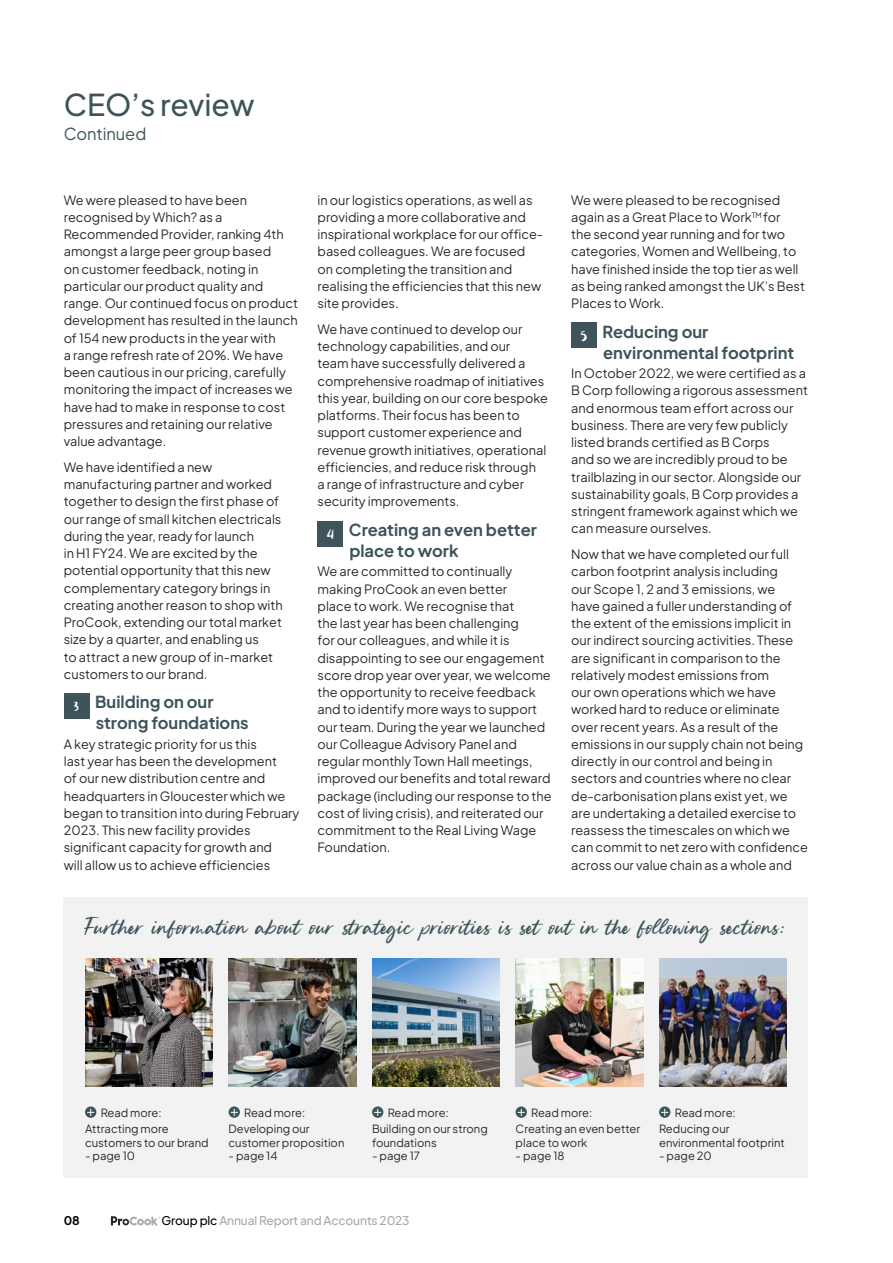
<style>
.page{position:relative;width:893px;height:1263px;background:#fff}
.page>*{position:absolute;margin:0;border:0;box-sizing:border-box;transform-origin:0 0}
.t1{font:500 30px "Plus Jakarta Sans";letter-spacing:-.005em;color:#3e545a}
.t2{font:25.5px "Silent Landfield";color:#3e545a}
.t3{font:700 16.5px/21px "Plus Jakarta Sans";color:#3e545a}
.t4{font:16.5px "Plus Jakarta Sans";letter-spacing:-.005em;color:#3e545a}
.t5{font:12.75px/17.2px "Plus Jakarta Sans";color:#282829}
.t6{font:500 12px "Plus Jakarta Sans";letter-spacing:-.01em;color:#a8a8a7}
.t7{font:700 12px "Plus Jakarta Sans";color:#000}
.t8{font:11.25px/16.5px "Plus Jakarta Sans";color:#282829}
.s1{font-family:"Wakeup";font-weight:400;font-size:24px;color:#fff}
.s2{color:#000}
</style>
<div class="page">
<div style="left:64px;top:897px;width:744px;height:281px;background:#f2f2f2"></div>
<div style="left:64px;top:693px;width:25px;height:26px;background:#3e545a"></div>
<div style="left:317px;top:521px;width:26px;height:25px;background:#3e545a"></div>
<div style="left:571px;top:323px;width:26px;height:25px;background:#3e545a"></div>
<img style="left:85px;top:959px;width:128px;height:127px">
<img style="left:229px;top:959px;width:127px;height:127px">
<img style="left:372px;top:959px;width:128px;height:127px">
<img style="left:516px;top:959px;width:127px;height:127px">
<img style="left:659px;top:959px;width:128px;height:127px">
<svg style="left:85px;top:1106px;width:11px;height:12px"></svg>
<svg style="left:87px;top:1109px;width:7px;height:6px"></svg>
<svg style="left:659px;top:1106px;width:11px;height:12px"></svg>
<svg style="left:661px;top:1109px;width:7px;height:6px"></svg>
<svg style="left:229px;top:1106px;width:11px;height:12px"></svg>
<svg style="left:231px;top:1109px;width:6px;height:6px"></svg>
<svg style="left:372px;top:1106px;width:11px;height:12px"></svg>
<svg style="left:374px;top:1109px;width:7px;height:6px"></svg>
<svg style="left:516px;top:1106px;width:11px;height:12px"></svg>
<svg style="left:518px;top:1109px;width:6px;height:6px"></svg>
<svg style="left:111px;top:1216px;width:49px;height:9px"></svg>
<h1 class="t1" style="left:64px;top:80px;width:192px">CEO’s review</h1>
<p class="t4" style="left:64px;top:121px;width:84px">Continued</p>
<p class="t5" style="left:64px;top:190px;width:236px">We were pleased to have been recognised by Which? as a Recommended Provider, ranking 4th amongst a large peer group based<br>on customer feedback, noting in particular our product quality and range. Our continued focus on product development has resulted in the launch of 154 new products in the year with<br>a range refresh rate of 20%. We have been cautious in our pricing, carefully monitoring the impact of increases we have had to make in response to cost pressures and retaining our relative value advantage.</p>
<p class="t5" style="left:64px;top:457px;width:221px">We have identified a new manufacturing partner and worked together to design the first phase of our range of small kitchen electricals during the year, ready for launch<br>in H1 FY24. We are excited by the potential opportunity that this new complementary category brings in creating another reason to shop with ProCook, extending our total market size by a quarter, and enabling us<br>to attract a new group of in-market customers to our brand.</p>
<p class="t3" style="left:96px;top:690px;width:154px;text-indent:-22px"><span class="s1">3</span> Building on our strong foundations</p>
<p class="t5" style="left:64px;top:734px;width:237px">A key strategic priority for us this<br>last year has been the development<br>of our new distribution centre and headquarters in Gloucester which we began to transition into during February 2023. This new facility provides significant capacity for growth and<br>will allow us to achieve efficiencies</p>
<p class="t5" style="left:317px;top:190px;width:227px">in our logistics operations, as well as providing a more collaborative and inspirational workplace for our office&shy;based colleagues. We are focused on completing the transition and realising the efficiencies that this new site provides.</p>
<p class="t5" style="left:317px;top:319px;width:232px">We have continued to develop our technology capabilities, and our<br>team have successfully delivered a comprehensive roadmap of initiatives this year, building on our core bespoke platforms. Their focus has been to support customer experience and revenue growth initiatives, operational efficiencies, and reduce risk through<br>a range of infrastructure and cyber security improvements.</p>
<p class="t3" style="left:349px;top:517px;width:189px;text-indent:-23px"><span class="s1">4</span> Creating an even better place to work</p>
<p class="t5" style="left:317px;top:562px;width:236px">We are committed to continually making ProCook an even better<br>place to work. We recognise that<br>the last year has been challenging<br>for our colleagues, and while it is disappointing to see our engagement score drop year over year, we welcome the opportunity to receive feedback and to identify more ways to support our team. During the year we launched our Colleague Advisory Panel and regular monthly Town Hall meetings, improved our benefits and total reward package (including our response to the cost of living crisis), and reiterated our commitment to the Real Living Wage Foundation.</p>
<p class="t5" style="left:571px;top:190px;width:235px">We were pleased to be recognised again as a Great Place to Work<sup>TM</sup> for<br>the second year running and for two categories, Women and Wellbeing, to have finished inside the top tier as well as being ranked amongst the UK’s Best<br>Places to Work.</p>
<p class="t3" style="left:603px;top:319px;width:193px;text-indent:-22px"><span class="s1">5</span> Reducing our environmental footprint</p>
<p class="t5" style="left:571px;top:363px;width:238px">In October 2022, we were certified as a B Corp following a rigorous assessment and enormous team effort across our business. There are very few publicly listed brands certified as B Corps<br>and so we are incredibly proud to be trailblazing in our sector. Alongside our sustainability goals, B Corp provides a stringent framework against which we can measure ourselves.</p>
<p class="t5" style="left:571px;top:544px;width:238px">Now that we have completed our full carbon footprint analysis including<br>our Scope 1, 2 and 3 emissions, we<br>have gained a fuller understanding of the extent of the emissions implicit in our indirect sourcing activities. These are significant in comparison to the relatively modest emissions from<br>our own operations which we have worked hard to reduce or eliminate over recent years. As a result of the emissions in our supply chain not being directly in our control and being in sectors and countries where no clear de-carbonisation plans exist yet, we are undertaking a detailed exercise to reassess the timescales on which we can commit to net zero with confidence across our value chain as a whole and</p>
<h2 class="t2" style="left:85px;top:914px;width:701px">Further information about our strategic priorities is set out in the following sections:</h2>
<p class="t8" style="left:85px;top:1103px;width:85px;text-indent:16px">Read more:<br>Attracting more</p>
<p class="t8" style="left:85px;top:1133px;width:125px">customers to our brand</p>
<p class="t8" style="left:85px;top:1147px;width:52px">- page 10</p>
<p class="t8" style="left:229px;top:1103px;width:83px;text-indent:16px">Read more:<br>Developing our</p>
<p class="t8" style="left:229px;top:1133px;width:117px">customer proposition</p>
<p class="t8" style="left:229px;top:1147px;width:50px">- page 14</p>
<p class="t8" style="left:372px;top:1103px;width:117px;text-indent:16px">Read more:<br>Building on our strong</p>
<p class="t8" style="left:372px;top:1133px;width:66px">foundations</p>
<p class="t8" style="left:372px;top:1147px;width:50px">- page 17</p>
<p class="t7" style="left:64px;top:1210px;width:17px">08</p>
<p class="t6" style="left:161px;top:1210px;width:250px"><span class="s2">Group plc</span> Annual Report and Accounts 2023</p>
<p class="t8" style="left:516px;top:1103px;width:126px;text-indent:16px">Read more:<br>Creating an even better</p>
<p class="t8" style="left:516px;top:1133px;width:73px">place to work</p>
<p class="t8" style="left:516px;top:1147px;width:50px">- page 18</p>
<p class="t8" style="left:659px;top:1103px;width:78px;text-indent:16px">Read more:<br>Reducing our</p>
<p class="t8" style="left:659px;top:1133px;width:127px">environmental footprint</p>
<p class="t8" style="left:659px;top:1147px;width:54px">- page 20</p>
</div>
